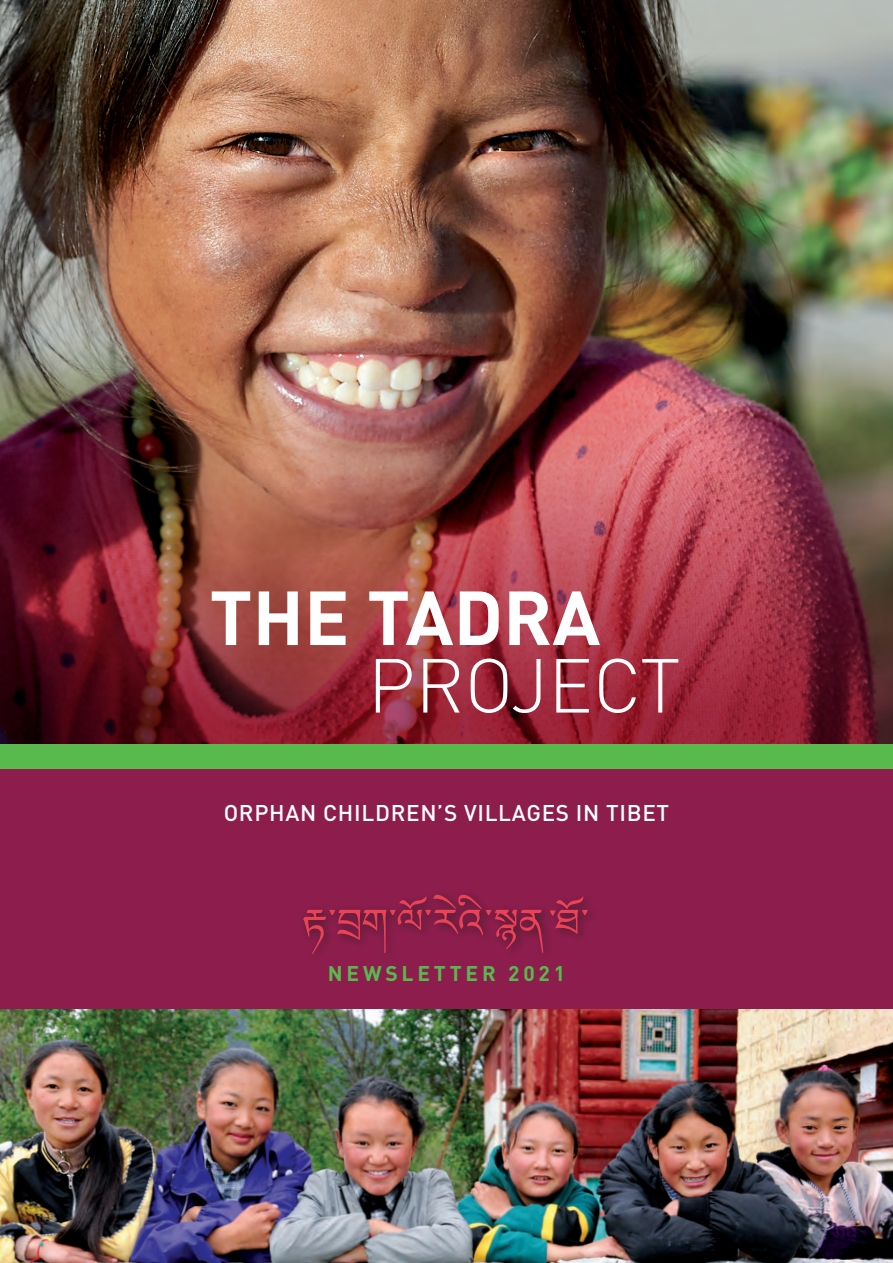
<style>
.page{position:relative;width:893px;height:1263px;background:#fff}
.page>*{position:absolute;margin:0;border:0;box-sizing:border-box;transform-origin:0 0}
.t1{font:700 75.3px "DIN";color:#fff}
.t2{font:300 75.3px "DIN";color:#fff}
.t3{font:500 22.5px "DIN";letter-spacing:.03em;color:#fff}
.t4{font:700 21px "DIN";letter-spacing:.18em;color:#58ba4d}
</style>
<div class="page">
<img style="left:0;top:0;width:893px;height:328px">
<img style="left:0;top:328px;width:893px;height:89px">
<div style="left:0;top:756px;width:893px;height:253px;background:#8d1d4d"></div>
<div style="left:0;top:744px;width:893px;height:25px;background:#58ba4d"></div>
<svg style="left:303px;top:894px;width:240px;height:60px"></svg>
<svg style="left:550px;top:896px;width:38px;height:38px"></svg>
<img style="left:0;top:1009px;width:893px;height:254px">
<img style="left:0;top:417px;width:893px;height:327px">
<h1 class="t1" style="left:209px;top:569px;width:392px">THE TADRA</h1>
<h1 class="t2" style="left:368px;top:639px;width:315px">PROJECT</h1>
<p class="t3" style="left:224px;top:798px;width:447px">ORPHAN CHILDREN’S VILLAGES IN TIBET</p>
<p class="t4" style="left:328px;top:959px;width:239px">NEWSLETTER 2021</p>
</div>
